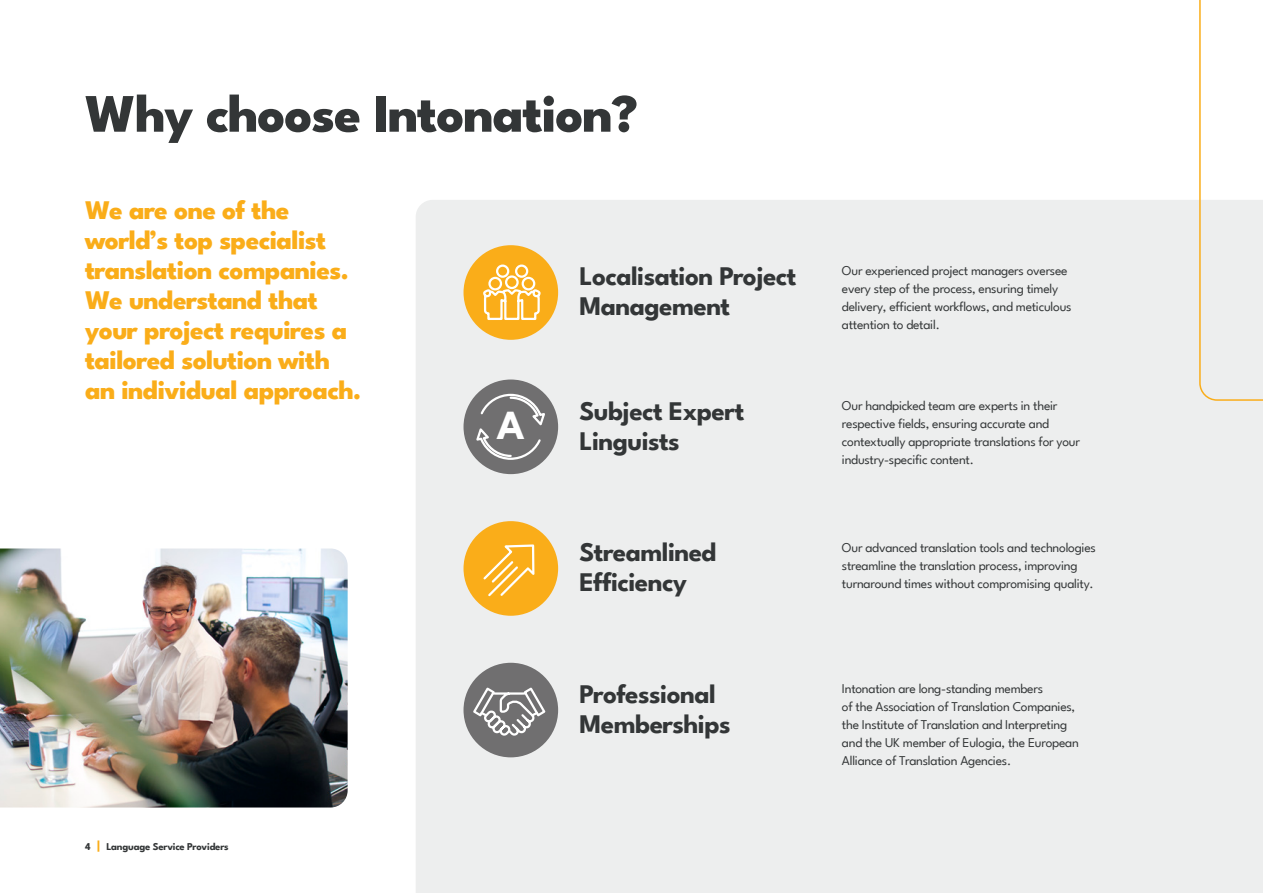
<style>
.page{position:relative;width:1263px;height:893px;background:#fff}
.page>*{position:absolute;margin:0;border:0;box-sizing:border-box;transform-origin:0 0}
.t1{font:800 54px "League Spartan";letter-spacing:-.02em;color:#333637}
.t2{font:700 41.55px "League Spartan";color:#fff}
.t3{font:800 27px/30px "League Spartan";letter-spacing:-.02em;color:#faad19}
.t4{font:700 27px/30px "League Spartan";letter-spacing:-.02em;color:#333637}
.t5{font:13.5px/18px "League Spartan";letter-spacing:-.02em;color:#333637}
.t6{font:700 10.5px "League Spartan";letter-spacing:-.02em;color:#333637}
.s1{font-size:13.5px;color:#faad19}
</style>
<div class="page">
<div style="left:416px;top:200px;width:847px;height:693px;background:#edeeee"></div>
<img style="left:0;top:548px;width:348px;height:259px">
<div style="left:463px;top:245px;width:95px;height:95px;background:#faad19;border-radius:50%"></div>
<svg style="left:483px;top:264px;width:58px;height:56px"></svg>
<div style="left:463px;top:379px;width:95px;height:95px;background:#706f70;border-radius:50%"></div>
<svg style="left:474px;top:393px;width:73px;height:68px"></svg>
<div style="left:463px;top:521px;width:95px;height:95px;background:#faad19;border-radius:50%"></div>
<svg style="left:483px;top:544px;width:52px;height:53px"></svg>
<svg style="left:1199px;top:0;width:64px;height:401px"></svg>
<div style="left:463px;top:663px;width:95px;height:94px;background:#706f70;border-radius:50%"></div>
<svg style="left:471px;top:687px;width:75px;height:51px"></svg>
<p class="t1" style="left:85px;top:71px;width:554px">Why choose Intonation?</p>
<p class="t3" style="left:85px;top:193px;width:278px">We are one of the world’s top specialist translation companies.<br>We understand that your project requires a tailored solution with an individual approach.</p>
<p class="t6" style="left:85px;top:838px;width:145px">4 <span class="s1">|</span> Language Service Providers</p>
<p class="t2" style="left:497px;top:393px;width:29px">A</p>
<p class="t4" style="left:579px;top:259px;width:219px">Localisation Project<br>Management</p>
<p class="t4" style="left:579px;top:394px;width:167px">Subject Expert<br>Linguists</p>
<p class="t4" style="left:579px;top:535px;width:139px">Streamlined<br>Efficiency</p>
<p class="t4" style="left:579px;top:677px;width:153px">Professional<br>Memberships</p>
<p class="t5" style="left:842px;top:261px;width:231px">Our experienced project managers oversee every step of the process, ensuring timely delivery, efficient workflows, and meticulous attention to detail.</p>
<p class="t5" style="left:842px;top:396px;width:240px">Our handpicked team are experts in their respective fields, ensuring accurate and contextually appropriate translations for your industry-specific content.</p>
<p class="t5" style="left:842px;top:537px;width:255px">Our advanced translation tools and technologies streamline the translation process, improving turnaround times without compromising quality.</p>
<p class="t5" style="left:842px;top:679px;width:238px">Intonation are long-standing members<br>of the Association of Translation Companies, the Institute of Translation and Interpreting and the UK member of Eulogia, the European Alliance of Translation Agencies.</p>
</div>
